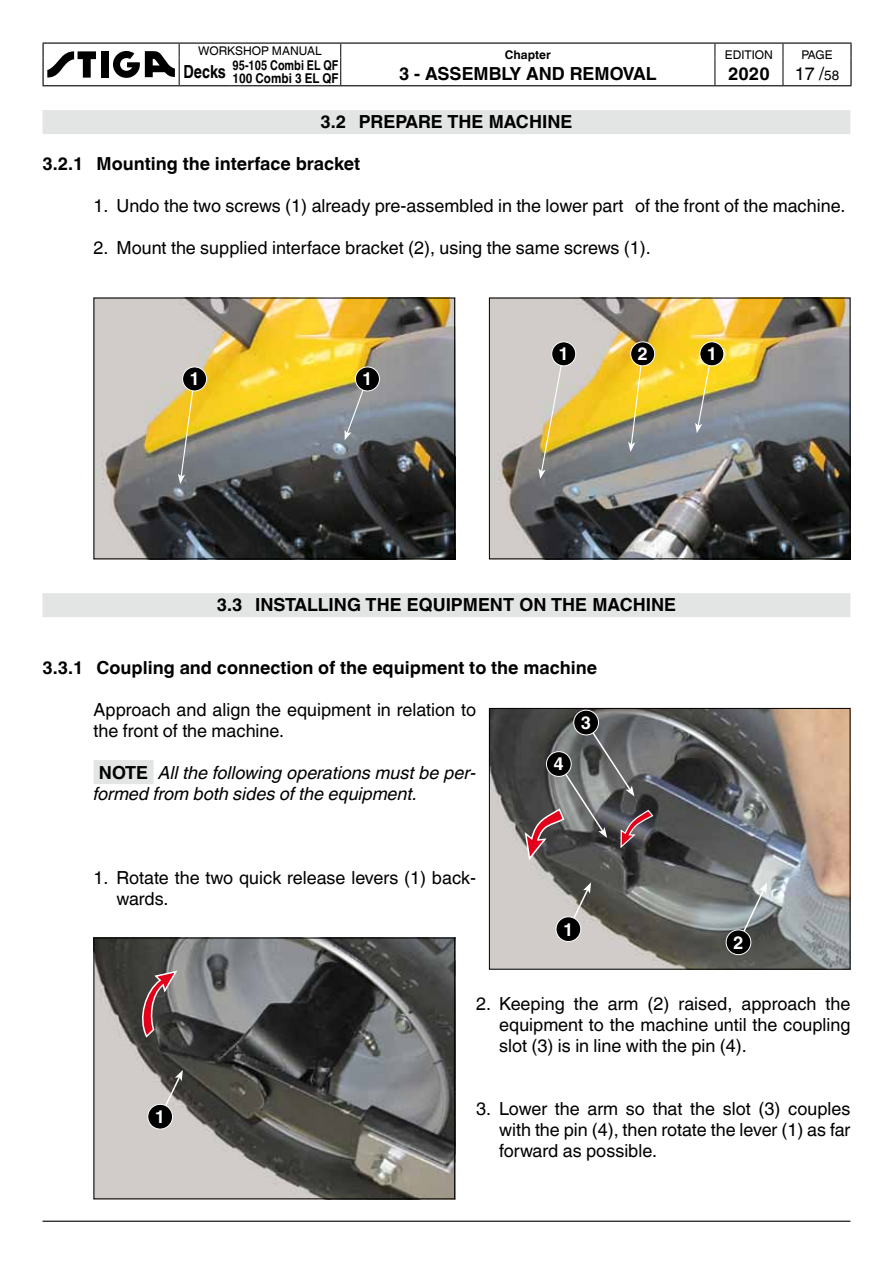
<style>
.page{position:relative;width:893px;height:1263px;background:#fff}
.page>*{position:absolute;margin:0;border:0;box-sizing:border-box;transform-origin:0 0}
.t1{font:18px/21px "Helvetica World";color:#000}
.t2{font:700 18px "Helvetica World";color:#000}
.t3{font:italic 18px/21px "Helvetica World";color:#000}
.t4{font:700 18px "Helvetica World";color:#fff}
.t5{font:700 18px "Helvetica World";color:#000;scale:.8 1}
.t6{font:700 13.5px/12.8px "Helvetica World";color:#000;scale:.8 1}
.t7{font:12px "Helvetica World";color:#000}
.t8{font:700 12px "Helvetica World";color:#000}
.s1{font-size:13.5px}
.s2{font-weight:700;font-style:normal}
</style>
<div class="page">
<hr style="left:43px;top:1221px;width:807px;height:1px;background:#000">
<hr style="left:43px;top:43px;width:136px;height:1px;background:#000">
<hr style="left:43px;top:85px;width:136px;height:1px;background:#000">
<hr style="left:179px;top:43px;width:51px;height:1px;background:#000">
<hr style="left:230px;top:43px;width:111px;height:1px;background:#000">
<hr style="left:341px;top:43px;width:374px;height:1px;background:#000">
<hr style="left:341px;top:85px;width:374px;height:1px;background:#000">
<svg style="left:715px;top:44px;width:1px;height:41px"></svg>
<hr style="left:715px;top:43px;width:68px;height:1px;background:#000">
<hr style="left:715px;top:85px;width:68px;height:1px;background:#000">
<svg style="left:783px;top:44px;width:1px;height:41px"></svg>
<svg style="left:850px;top:44px;width:2px;height:14px"></svg>
<hr style="left:850px;top:58px;width:2px;height:27px;background:#000">
<hr style="left:783px;top:43px;width:69px;height:1px;background:#000">
<hr style="left:783px;top:85px;width:69px;height:1px;background:#000">
<hr style="left:179px;top:85px;width:51px;height:1px;background:#000">
<svg style="left:340px;top:44px;width:1px;height:41px"></svg>
<hr style="left:230px;top:85px;width:111px;height:1px;background:#000">
<div style="left:101px;top:51px;width:7px;height:27px;background:#000"></div>
<svg style="left:43px;top:44px;width:53px;height:41px"></svg>
<svg style="left:113px;top:44px;width:67px;height:41px"></svg>
<div style="left:43px;top:110px;width:807px;height:24px;background:#e3e4e4"></div>
<div style="left:43px;top:593px;width:807px;height:24px;background:#e3e4e4"></div>
<div style="left:94px;top:760px;width:60px;height:24px;background:#e3e4e4"></div>
<img style="left:96px;top:300px;width:357px;height:257px">
<div style="left:94px;top:298px;width:361px;height:261px;border:1px solid #000"></div>
<svg style="left:345px;top:377px;width:24px;height:63px"></svg>
<div style="left:355px;top:367px;width:24px;height:24px;background:#000;border-radius:50%"></div>
<div style="left:355px;top:367px;width:25px;height:24px;border:1px solid #fff;border-radius:50%"></div>
<svg style="left:178px;top:378px;width:18px;height:106px;background:#baa862"></svg>
<div style="left:183px;top:367px;width:24px;height:24px;background:#000;border-radius:50%"></div>
<div style="left:182px;top:367px;width:25px;height:24px;border:1px solid #fff;border-radius:50%"></div>
<img style="left:491px;top:300px;width:357px;height:257px">
<div style="left:489px;top:298px;width:361px;height:261px;border:1px solid #000"></div>
<svg style="left:538px;top:352px;width:27px;height:127px;background:#c3b792"></svg>
<div style="left:552px;top:342px;width:24px;height:24px;background:#000;border-radius:50%"></div>
<div style="left:551px;top:341px;width:25px;height:25px;border:1px solid #fff;border-radius:50%"></div>
<svg style="left:695px;top:352px;width:18px;height:81px"></svg>
<div style="left:700px;top:342px;width:24px;height:24px;background:#000;border-radius:50%"></div>
<div style="left:699px;top:341px;width:25px;height:25px;border:1px solid #fff;border-radius:50%"></div>
<svg style="left:628px;top:352px;width:16px;height:100px"></svg>
<div style="left:631px;top:342px;width:24px;height:24px;background:#000;border-radius:50%"></div>
<div style="left:630px;top:341px;width:25px;height:25px;border:1px solid #fff;border-radius:50%"></div>
<img style="left:491px;top:710px;width:357px;height:257px">
<div style="left:489px;top:708px;width:361px;height:261px;border:1px solid #000"></div>
<svg style="left:567px;top:882px;width:24px;height:49px"></svg>
<div style="left:556px;top:917px;width:25px;height:24px;background:#000;border-radius:50%"></div>
<div style="left:556px;top:916px;width:25px;height:26px;border:1px solid #fff;border-radius:50%"></div>
<svg style="left:737px;top:882px;width:30px;height:62px;background:#818787"></svg>
<div style="left:726px;top:930px;width:25px;height:25px;background:#000;border-radius:50%"></div>
<div style="left:726px;top:929px;width:25px;height:26px;border:1px solid #fff;border-radius:50%"></div>
<div style="left:574px;top:710px;width:24px;height:25px;background:#000;border-radius:50%"></div>
<div style="left:573px;top:710px;width:26px;height:25px;border:1px solid #fff;border-radius:50%"></div>
<svg style="left:524px;top:720px;width:130px;height:142px;background:#625b5d"></svg>
<img style="left:96px;top:940px;width:357px;height:257px">
<div style="left:94px;top:938px;width:361px;height:261px;border:1px solid #000"></div>
<svg style="left:158px;top:1070px;width:25px;height:49px"></svg>
<div style="left:148px;top:1104px;width:25px;height:25px;background:#000;border-radius:50%"></div>
<div style="left:147px;top:1104px;width:26px;height:25px;border:1px solid #fff;border-radius:50%"></div>
<svg style="left:137px;top:969px;width:42px;height:69px;background:#735153"></svg>
<p class="t7" style="left:198px;top:44px;width:125px">WORKSHOP MANUAL</p>
<p class="t8" style="left:505px;top:48px;width:47px">Chapter</p>
<p class="t2" style="left:399px;top:63px;width:259px">3 - ASSEMBLY AND REMOVAL</p>
<p class="t7" style="left:725px;top:48px;width:50px">EDITION</p>
<p class="t2" style="left:728px;top:63px;width:43px">2020</p>
<p class="t7" style="left:801px;top:48px;width:33px">PAGE</p>
<p class="t6" style="left:232px;top:59px;width:134px">95-105 Combi EL QF<br>100 Combi 3 EL QF</p>
<p class="t2" style="left:320px;top:111px;width:253px">3.2 PREPARE THE MACHINE</p>
<p class="t2" style="left:43px;top:153px;width:319px">3.2.1 Mounting the interface bracket</p>
<p class="t1" style="left:94px;top:195px;width:753px">1. Undo the two screws (1) already pre-assembled in the lower part of the front of the machine.</p>
<p class="t1" style="left:94px;top:237px;width:559px">2. Mount the supplied interface bracket (2), using the same screws (1).</p>
<p class="t5" style="left:183px;top:61px;width:55px">Decks</p>
<p class="t1" style="left:795px;top:63px;width:46px">17 /<span class="s1">58</span></p>
<p class="t4" style="left:189px;top:369px;width:12px">1</p>
<p class="t4" style="left:362px;top:369px;width:12px">1</p>
<p class="t4" style="left:558px;top:344px;width:12px">1</p>
<p class="t4" style="left:637px;top:344px;width:12px">2</p>
<p class="t4" style="left:707px;top:344px;width:12px">1</p>
<p class="t2" style="left:217px;top:594px;width:461px">3.3 INSTALLING THE EQUIPMENT ON THE MACHINE</p>
<p class="t2" style="left:43px;top:657px;width:556px">3.3.1 Coupling and connection of the equipment to the machine</p>
<p class="t1" style="left:94px;top:699px;width:384px">Approach and align the equipment in relation to the front of the machine.</p>
<p class="t3" style="left:94px;top:762px;width:384px"><span class="s2">NOTE</span> All the following operations must be per&shy;formed from both sides of the equipment.</p>
<p class="t4" style="left:581px;top:712px;width:12px">3</p>
<p class="t4" style="left:554px;top:754px;width:12px">4</p>
<p class="t1" style="left:116px;top:867px;width:361px;text-indent:-23px">1. Rotate the two quick release levers (1) back&shy;wards.</p>
<p class="t4" style="left:563px;top:919px;width:12px">1</p>
<p class="t4" style="left:733px;top:932px;width:12px">2</p>
<p class="t4" style="left:155px;top:1106px;width:12px">1</p>
<p class="t1" style="left:499px;top:993px;width:353px;text-align:justify;text-indent:-23px">2. Keeping the arm (2) raised, approach the equipment to the machine until the coupling slot (3) is in line with the pin (4).</p>
<p class="t1" style="left:499px;top:1098px;width:353px;text-align:justify;text-indent:-23px">3. Lower the arm so that the slot (3) couples with the pin (4), then rotate the lever (1) as far forward as possible.</p>
</div>
